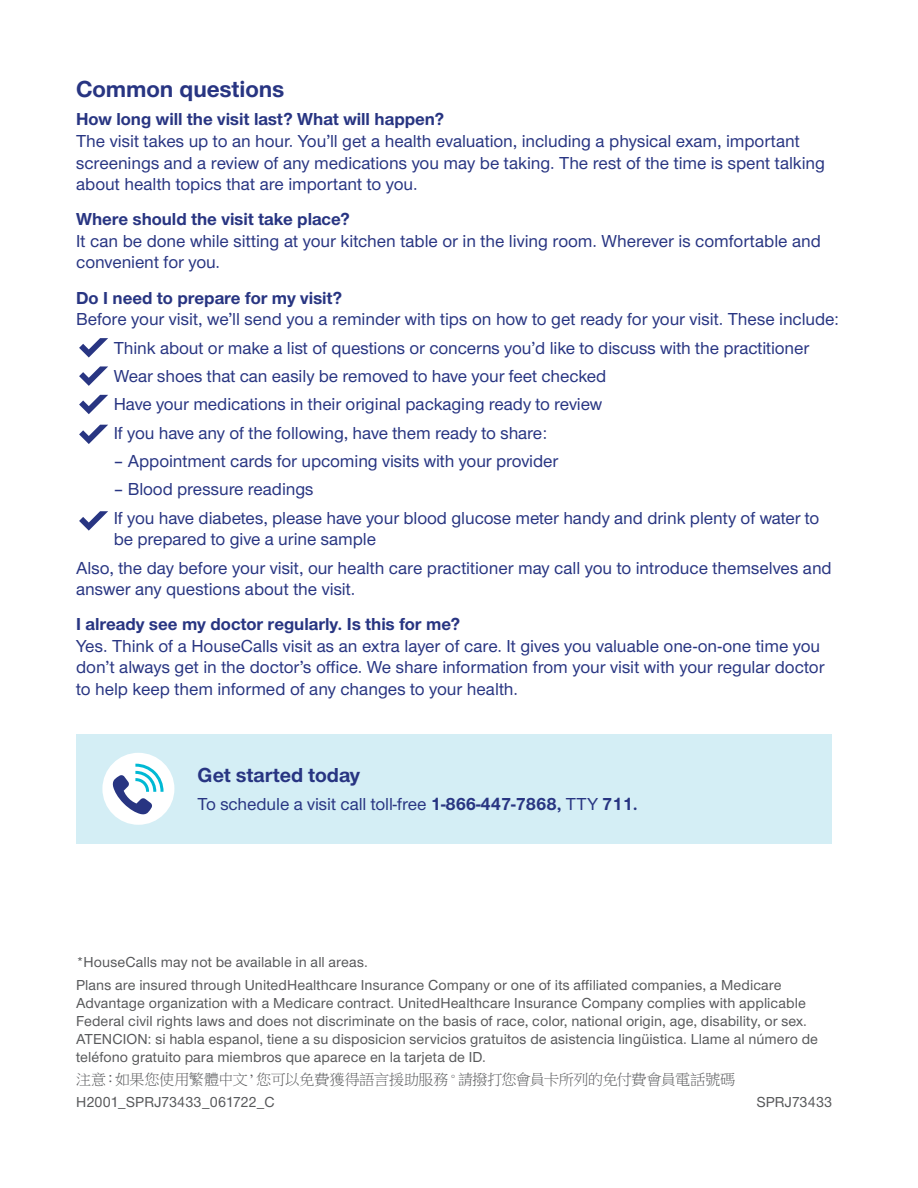
<style>
.page{position:relative;width:918px;height:1188px;background:#fff}
.page>*{position:absolute;margin:0;border:0;box-sizing:border-box;transform-origin:0 0}
.t1{font:700 24px "UHC Sans";letter-spacing:-.005em;color:#283582}
.t2{font:700 21px "UHC Sans";color:#283582}
.t3{font:500 18px/28.3px "UHC Sans";letter-spacing:-.005em;color:#283582}
.t4{font:700 18px "UHC Sans";color:#283582}
.t5{font:500 15px/18px "UHC Sans";letter-spacing:.005em;color:#57585a}
.t6{font:15px "P Ming Li U";letter-spacing:-.02em;color:#57585a}
.s1{font-weight:700}
</style>
<div class="page">
<svg style="left:79px;top:338px;width:29px;height:20px"></svg>
<svg style="left:79px;top:366px;width:29px;height:20px"></svg>
<svg style="left:79px;top:395px;width:29px;height:19px"></svg>
<svg style="left:79px;top:425px;width:29px;height:19px"></svg>
<svg style="left:79px;top:511px;width:29px;height:20px"></svg>
<div style="left:76px;top:734px;width:756px;height:110px;background:#d4eef5"></div>
<div style="left:102px;top:753px;width:72px;height:72px;background:#fff;border-radius:50%"></div>
<svg style="left:112px;top:764px;width:52px;height:51px"></svg>
<h1 class="t1" style="left:76px;top:73px;width:210px">Common questions</h1>
<p class="t4" style="left:76px;top:107px;width:370px">How long will the visit last? What will happen?</p>
<p class="t3" style="left:76px;top:129px;width:751px;line-height:21.6px">The visit takes up to an hour. You’ll get a health evaluation, including a physical exam, important screenings and a review of any medications you may be taking. The rest of the time is spent talking about health topics that are important to you.</p>
<p class="t4" style="left:76px;top:207px;width:275px">Where should the visit take place?</p>
<p class="t3" style="left:76px;top:229px;width:746px;line-height:21.6px">It can be done while sitting at your kitchen table or in the living room. Wherever is comfortable and convenient for you.</p>
<p class="t4" style="left:76px;top:285px;width:268px">Do I need to prepare for my visit?</p>
<p class="t3" style="left:114px;top:304px;width:727px;text-indent:-38px">Before your visit, we’ll send you a reminder with tips on how to get ready for your visit. These include:<br>Think about or make a list of questions or concerns you’d like to discuss with the practitioner Wear shoes that can easily be removed to have your feet checked<br>Have your medications in their original packaging ready to review<br>If you have any of the following, have them ready to share:</p>
<p class="t3" style="left:114px;top:446px;width:446px">– Appointment cards for upcoming visits with your provider</p>
<p class="t3" style="left:114px;top:474px;width:707px">– Blood pressure readings<br>If you have diabetes, please have your blood glucose meter handy and drink plenty of water to</p>
<p class="t3" style="left:76px;top:524px;width:757px;text-indent:38px">be prepared to give a urine sample<br>Also, the day before your visit, our health care practitioner may call you to introduce themselves and</p>
<p class="t3" style="left:76px;top:574px;width:281px">answer any questions about the visit.</p>
<p class="t4" style="left:76px;top:612px;width:385px">I already see my doctor regularly. Is this for me?</p>
<p class="t3" style="left:76px;top:634px;width:750px;line-height:21.6px">Yes. Think of a HouseCalls visit as an extra layer of care. It gives you valuable one-on-one time you don’t always get in the doctor’s office. We share information from your visit with your regular doctor to help keep them informed of any changes to your health.</p>
<p class="t2" style="left:198px;top:760px;width:164px">Get started today</p>
<p class="t3" style="left:198px;top:789px;width:442px">To schedule a visit call toll-free <span class="s1">1-866-447-7868,</span> TTY <span class="s1">711.</span></p>
<p class="t5" style="left:76px;top:950px;width:707px;line-height:22.6px">*HouseCalls may not be available in all areas.<br>Plans are insured through UnitedHealthcare Insurance Company or one of its affiliated companies, a Medicare</p>
<p class="t5" style="left:76px;top:993px;width:743px">Advantage organization with a Medicare contract. UnitedHealthcare Insurance Company complies with applicable Federal civil rights laws and does not discriminate on the basis of race, color, national origin, age, disability, or sex.<br>ATENCION: si habla espanol, tiene a su disposicion servicios gratuitos de asistencia lingüistica. Llame al número de teléfono gratuito para miembros que aparece en la tarjeta de ID.</p>
<p class="t6" style="left:76px;top:1072px;width:661px">注意：如果您使用繁體中文，您可以免費獲得語言援助服務。請撥打您會員卡所列的免付費會員電話號碼</p>
<p class="t5" style="left:76px;top:1092px;width:200px">H2001_SPRJ73433_061722_C</p>
<p class="t5" style="left:757px;top:1092px;width:77px">SPRJ73433</p>
</div>
